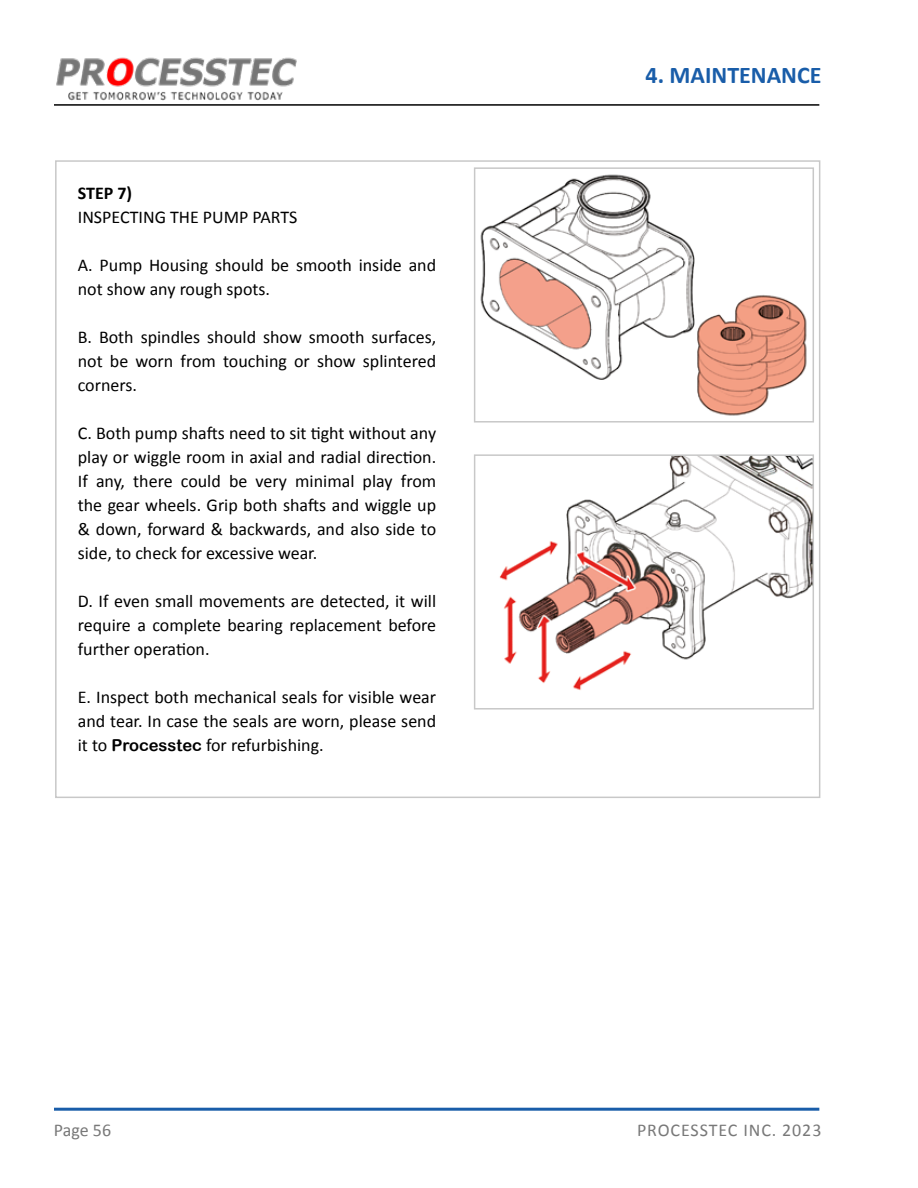
<style>
.page{position:relative;width:918px;height:1188px;background:#fff}
.page>*{position:absolute;margin:0;border:0;box-sizing:border-box;transform-origin:0 0}
.t1{font:700 24px "Calibri";color:#195da9}
.t2{font:18px/24px "Calibri";color:#000;text-align:justify}
.t3{font:18px "Calibri";letter-spacing:.05em;color:#787878}
.t4{font:700 18px "Calibri";color:#000}
.s1{font-family:"Arial Rounded MT Bold";font-size:16.5px}
</style>
<div class="page">
<hr style="left:54px;top:104px;width:765px;height:2px;background:#000">
<img style="left:56px;top:57px;width:241px;height:44px">
<hr style="left:54px;top:1108px;width:765px;height:3px;background:#195da9">
<img style="left:480px;top:174px;width:327px;height:242px">
<div style="left:474px;top:167px;width:340px;height:256px;border:2px solid #c8c8c8"></div>
<img style="left:499px;top:457px;width:312px;height:233px">
<div style="left:474px;top:454px;width:340px;height:256px;border:2px solid #c8c8c8"></div>
<p class="t4" style="left:78px;top:181px;width:56px">STEP 7)</p>
<p class="t2" style="left:78px;top:205px;width:221px">INSPECTING THE PUMP PARTS</p>
<p class="t2" style="left:78px;top:253px;width:360px">A. Pump Housing should be smooth inside and not show any rough spots.</p>
<p class="t2" style="left:78px;top:325px;width:360px">B. Both spindles should show smooth surfaces, not be worn from touching or show splintered corners.</p>
<p class="t2" style="left:78px;top:421px;width:360px">C. Both pump shafts need to sit tight without any play or wiggle room in axial and radial direction.<br>If any, there could be very minimal play from the gear wheels. Grip both shafts and wiggle up &amp; down, forward &amp; backwards, and also side to side, to check for excessive wear.</p>
<p class="t2" style="left:78px;top:589px;width:360px">D. If even small movements are detected, it will require a complete bearing replacement before further operation.</p>
<p class="t2" style="left:78px;top:685px;width:360px">E. Inspect both mechanical seals for visible wear and tear. In case the seals are worn, please send it to <span class="s1">Processtec</span> for refurbishing.</p>
<h1 class="t1" style="left:646px;top:58px;width:177px">4. MAINTENANCE</h1>
<p class="t3" style="left:54px;top:1117px;width:59px">Page 56</p>
<p class="t3" style="left:637px;top:1117px;width:186px">PROCESSTEC INC. 2023</p>
</div>
